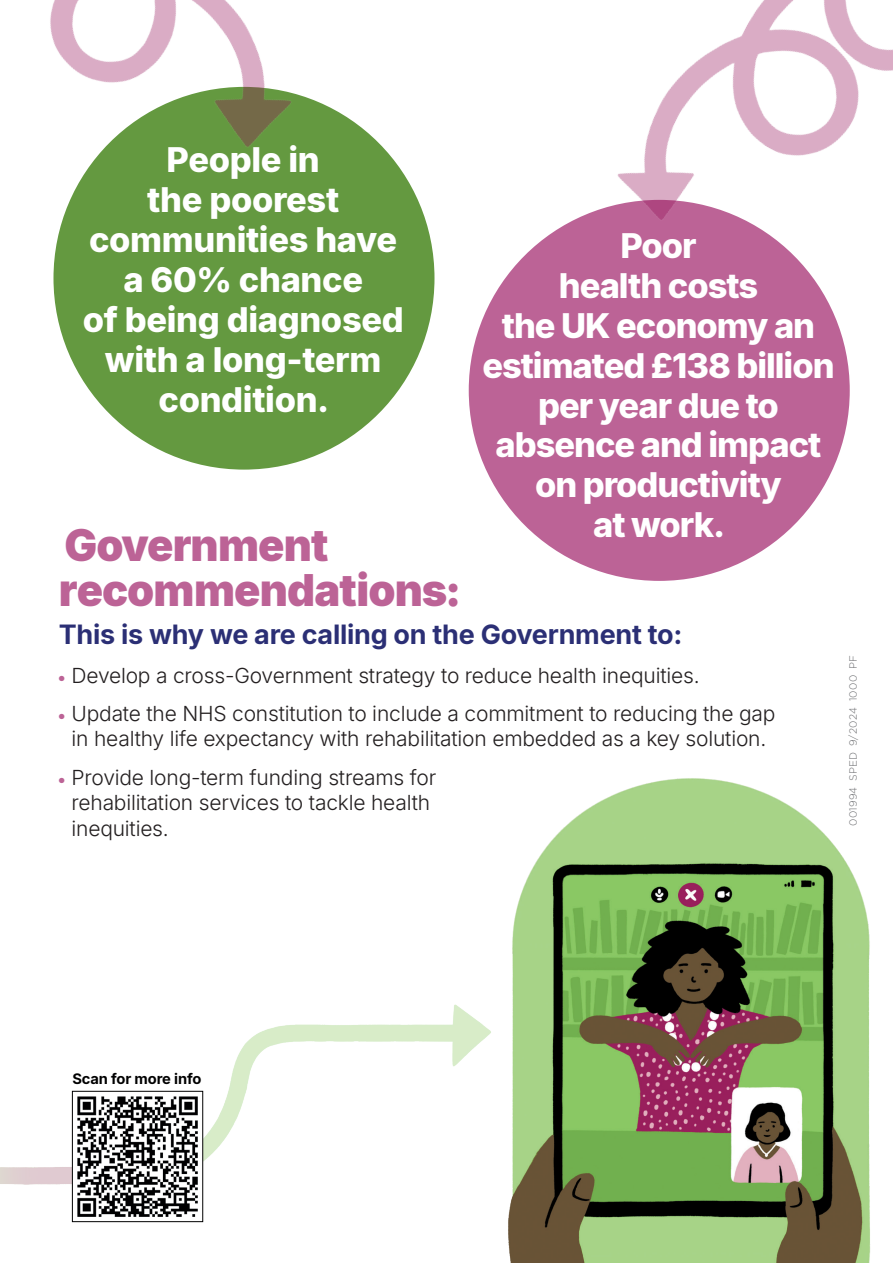
<style>
.page{position:relative;width:893px;height:1263px;background:#fff}
.page>*{position:absolute;margin:0;border:0;box-sizing:border-box;transform-origin:0 0}
.t1{font:900 43.5px/45px "Inter";letter-spacing:-.02em;color:#bc6396}
.t2{font:800 33.75px/39.9px "Inter";letter-spacing:-.03em;color:#fff;text-align:center}
.t3{font:800 33.75px/39.9px "Inter";letter-spacing:-.01em;color:#fff;text-align:center}
.t4{font:700 26.4px "Inter";letter-spacing:-.01em;color:#2b2f75}
.t5{font:300 20.55px/25.5px "Inter";letter-spacing:-.01em;color:#231f20;text-align:center}
.t6{font:700 14.4px "Inter";letter-spacing:-.01em;color:#000001}
.t7{font:300 10.5px "Gotham";letter-spacing:.025em;color:#6c6d70}
.s1{color:#bc6396}
</style>
<div class="page">
<div style="left:469px;top:200px;width:381px;height:381px;background:#bc6396;border-radius:50%"></div>
<img style="left:566px;top:0;width:327px;height:343px">
<img style="left:508px;top:778px;width:363px;height:485px">
<img style="left:0;top:984px;width:871px;height:230px">
<div style="left:53px;top:87px;width:381px;height:383px;background:#649940;border-radius:50%"></div>
<img style="left:50px;top:0;width:291px;height:270px">
<img style="left:74px;top:1093px;width:127px;height:124px">
<div style="left:72px;top:1091px;width:131px;height:131px;border:1px solid #000001"></div>
<h2 class="t3" style="left:83px;top:139px;width:323px">People in<br>the poorest communities have a 60% chance<br>of being diagnosed with a long-term condition.</h2>
<h2 class="t2" style="left:482px;top:225px;width:354px">Poor<br>health costs<br>the UK economy an estimated £138 billion per year due to absence and impact on productivity<br>at work.</h2>
<h1 class="t1" style="left:59px;top:521px;width:404px">Government recommendations:</h1>
<p class="t4" style="left:59px;top:615px;width:625px">This is why we are calling on the Government to:</p>
<p class="t5" style="left:59px;top:662px;width:642px"><span class="s1">●</span> Develop a cross-Government strategy to reduce health inequities.</p>
<p class="t5" style="left:59px;top:700px;width:718px"><span class="s1">●</span> Update the NHS constitution to include a commitment to reducing the gap in healthy life expectancy with rehabilitation embedded as a key solution.</p>
<p class="t5" style="left:72px;top:764px;width:366px;text-align:left;text-indent:-13px"><span class="s1">●</span> Provide long-term funding streams for rehabilitation services to tackle health inequities.</p>
<p class="t7" style="left:846px;top:826px;width:172px;rotate:-90deg">001994 SPED 9/2024 1000 PF</p>
<p class="t6" style="left:72px;top:1067px;width:131px">Scan for more info</p>
</div>
